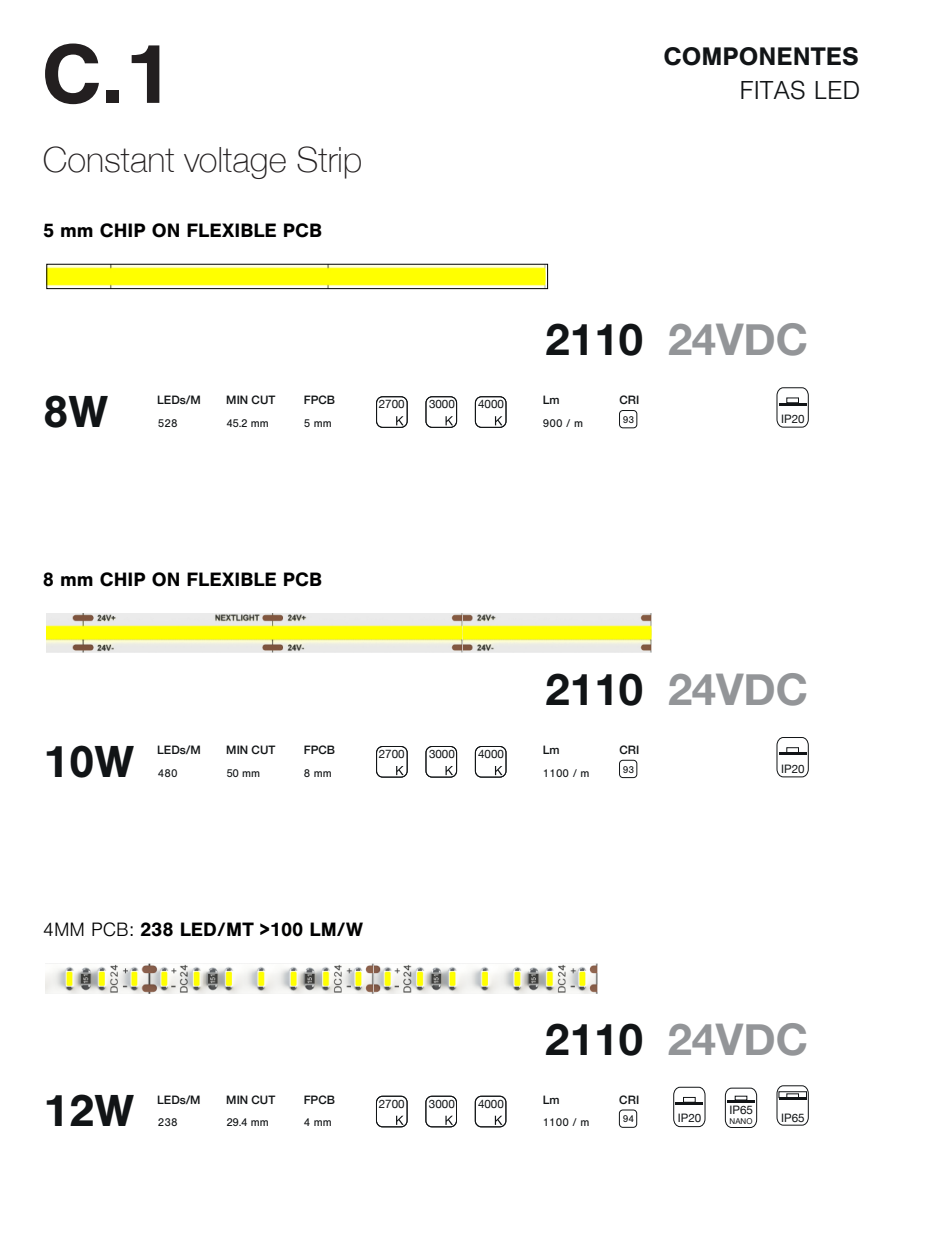
<style>
.page{position:relative;width:925px;height:1255px;background:#fff}
.page>*{position:absolute;margin:0;border:0;box-sizing:border-box;transform-origin:0 0}
.t1{font:700 87px "Nimbus San";color:#231f20}
.t2{font:700 46.5px "Nimbus San";color:#111416}
.t3{font:700 43.65px "Helvetica Neue";color:#939598}
.t4{font:100 34.8px "Helvetica Neue";color:#231f20}
.t5{font:300 27px "Nimbus San";color:#111416}
.t6{font:700 26.4px "Nimbus San";color:#111416}
.t7{font:700 20.1px "Nimbus San";color:#000001}
.t8{font:500 11.7px "Helvetica Neue";color:#111416}
.t9{font:11.7px "Helvetica Neue";color:#111416}
.t10{font:11.7px "Nimbus San";letter-spacing:.01em;color:#111416}
.t11{font:10.2px "Nimbus San";color:#111416}
.t12{font:7.95px "Helvetica Neue";color:#111416}
.s1{color:#111416}
.s2{font-weight:300}
</style>
<div class="page">
<div style="left:619px;top:1109px;width:18px;height:18px;border:1px solid #111416;border-radius:3px"></div>
<svg style="left:725px;top:1087px;width:32px;height:40px"></svg>
<hr style="left:727px;top:1099px;width:28px;height:2px;background:#111416">
<svg style="left:673px;top:1086px;width:32px;height:40px"></svg>
<div style="left:683px;top:1097px;width:12px;height:5px;border:1px solid #111416"></div>
<hr style="left:675px;top:1102px;width:28px;height:2px;background:#111416">
<svg style="left:776px;top:1085px;width:33px;height:40px"></svg>
<hr style="left:779px;top:1097px;width:27px;height:2px;background:#111416">
<div style="left:779px;top:1091px;width:28px;height:6px;border:1px solid #111416"></div>
<div style="left:426px;top:1095px;width:31px;height:31px;border:1px solid #111416;border-radius:6px"></div>
<div style="left:426px;top:1096px;width:30px;height:30px;border:1px solid #111416;border-radius:6px"></div>
<svg style="left:445px;top:1115px;width:8px;height:9px"></svg>
<div style="left:475px;top:1095px;width:31px;height:31px;border:1px solid #111416;border-radius:6px"></div>
<svg style="left:495px;top:1115px;width:7px;height:9px"></svg>
<div style="left:376px;top:1095px;width:31px;height:31px;border:1px solid #111416;border-radius:6px"></div>
<div style="left:376px;top:1096px;width:31px;height:30px;border:1px solid #111416;border-radius:6px"></div>
<svg style="left:396px;top:1115px;width:8px;height:9px"></svg>
<img style="left:374px;top:963px;width:223px;height:30px">
<img style="left:45px;top:963px;width:329px;height:30px">
<div style="left:619px;top:410px;width:18px;height:18px;border:1px solid #111416;border-radius:3px"></div>
<svg style="left:776px;top:387px;width:33px;height:40px"></svg>
<hr style="left:778px;top:403px;width:28px;height:2px;background:#111416">
<div style="left:426px;top:396px;width:31px;height:31px;border:1px solid #111416;border-radius:6px"></div>
<svg style="left:445px;top:416px;width:8px;height:9px"></svg>
<div style="left:475px;top:396px;width:31px;height:31px;border:1px solid #111416;border-radius:6px"></div>
<svg style="left:495px;top:416px;width:7px;height:9px"></svg>
<div style="left:376px;top:396px;width:31px;height:31px;border:1px solid #111416;border-radius:6px"></div>
<svg style="left:396px;top:416px;width:8px;height:9px"></svg>
<img style="left:49px;top:266px;width:496px;height:21px">
<div style="left:47px;top:264px;width:501px;height:25px;border:1px solid #000001"></div>
<img style="left:462px;top:613px;width:190px;height:39px">
<img style="left:47px;top:613px;width:415px;height:39px">
<div style="left:619px;top:760px;width:18px;height:17px;border:1px solid #111416;border-radius:3px"></div>
<svg style="left:776px;top:737px;width:33px;height:40px"></svg>
<div style="left:786px;top:747px;width:13px;height:5px;border:1px solid #111416"></div>
<hr style="left:778px;top:752px;width:28px;height:3px;background:#111416">
<div style="left:426px;top:746px;width:31px;height:31px;border:1px solid #111416;border-radius:6px"></div>
<svg style="left:445px;top:766px;width:8px;height:9px"></svg>
<div style="left:475px;top:746px;width:31px;height:31px;border:1px solid #111416;border-radius:6px"></div>
<svg style="left:495px;top:766px;width:7px;height:9px"></svg>
<div style="left:376px;top:746px;width:31px;height:31px;border:1px solid #111416;border-radius:6px"></div>
<svg style="left:396px;top:766px;width:8px;height:9px"></svg>
<h1 class="t1" style="left:41px;top:25px;width:133px">C.1</h1>
<h3 class="t6" style="left:663px;top:41px;width:197px">COMPONENTES</h3>
<h3 class="t5" style="left:739px;top:76px;width:122px">FITAS LED</h3>
<h3 class="t4" style="left:43px;top:133px;width:321px">Constant voltage Strip</h3>
<p class="t7" style="left:43px;top:218px;width:281px">5 mm CHIP ON FLEXIBLE PCB</p>
<h2 class="t2" style="left:43px;top:385px;width:67px">8W</h2>
<p class="t8" style="left:157px;top:390px;width:45px">LEDs/M</p>
<p class="t10" style="left:158px;top:416px;width:22px">528</p>
<p class="t8" style="left:226px;top:390px;width:51px">MIN CUT</p>
<p class="t10" style="left:226px;top:416px;width:44px">45.2 mm</p>
<p class="t8" style="left:304px;top:390px;width:33px">FPCB</p>
<p class="t10" style="left:304px;top:416px;width:30px">5 mm</p>
<p class="t9" style="left:379px;top:395px;width:27px">2700</p>
<p class="t9" style="left:429px;top:395px;width:27px">3000</p>
<p class="t9" style="left:478px;top:395px;width:27px">4000</p>
<h3 class="t3" style="left:545px;top:305px;width:264px"><span class="s1">2110</span> 24VDC</h3>
<p class="t8" style="left:543px;top:390px;width:18px">Lm</p>
<p class="t10" style="left:543px;top:416px;width:42px">900 / m</p>
<p class="t8" style="left:619px;top:390px;width:22px">CRI</p>
<p class="t11" style="left:623px;top:414px;width:13px">93</p>
<p class="t9" style="left:781px;top:410px;width:25px">IP20</p>
<p class="t7" style="left:43px;top:568px;width:281px">8 mm CHIP ON FLEXIBLE PCB</p>
<h2 class="t2" style="left:43px;top:735px;width:93px">10W</h2>
<p class="t8" style="left:157px;top:740px;width:45px">LEDs/M</p>
<p class="t10" style="left:158px;top:766px;width:22px">480</p>
<p class="t8" style="left:226px;top:740px;width:51px">MIN CUT</p>
<p class="t10" style="left:226px;top:766px;width:35px">50 mm</p>
<p class="t8" style="left:304px;top:740px;width:33px">FPCB</p>
<p class="t10" style="left:304px;top:766px;width:30px">8 mm</p>
<p class="t9" style="left:379px;top:745px;width:27px">2700</p>
<p class="t9" style="left:429px;top:745px;width:27px">3000</p>
<p class="t9" style="left:478px;top:745px;width:27px">4000</p>
<h3 class="t3" style="left:545px;top:655px;width:264px"><span class="s1">2110</span> 24VDC</h3>
<p class="t8" style="left:543px;top:740px;width:18px">Lm</p>
<p class="t10" style="left:543px;top:766px;width:48px">1100 / m</p>
<p class="t8" style="left:619px;top:740px;width:22px">CRI</p>
<p class="t11" style="left:623px;top:763px;width:13px">93</p>
<p class="t9" style="left:781px;top:760px;width:25px">IP20</p>
<p class="t7" style="left:43px;top:918px;width:322px"><span class="s2">4MM PCB:</span> 238 LED/MT &gt;100 LM/W</p>
<h3 class="t3" style="left:545px;top:1004px;width:264px"><span class="s1">2110</span> 24VDC</h3>
<h2 class="t2" style="left:43px;top:1084px;width:93px">12W</h2>
<p class="t8" style="left:157px;top:1090px;width:45px">LEDs/M</p>
<p class="t10" style="left:158px;top:1116px;width:22px">238</p>
<p class="t8" style="left:226px;top:1090px;width:51px">MIN CUT</p>
<p class="t10" style="left:226px;top:1116px;width:44px">29.4 mm</p>
<p class="t8" style="left:304px;top:1090px;width:33px">FPCB</p>
<p class="t10" style="left:304px;top:1116px;width:30px">4 mm</p>
<p class="t9" style="left:379px;top:1094px;width:27px">2700</p>
<p class="t9" style="left:429px;top:1094px;width:27px">3000</p>
<p class="t9" style="left:478px;top:1094px;width:27px">4000</p>
<p class="t8" style="left:543px;top:1090px;width:18px">Lm</p>
<p class="t10" style="left:543px;top:1116px;width:48px">1100 / m</p>
<p class="t8" style="left:619px;top:1090px;width:22px">CRI</p>
<p class="t11" style="left:623px;top:1113px;width:13px">94</p>
<p class="t9" style="left:729px;top:1101px;width:25px">IP65</p>
<p class="t9" style="left:678px;top:1109px;width:25px">IP20</p>
<p class="t12" style="left:729px;top:1115px;width:24px">NANO</p>
<p class="t9" style="left:781px;top:1109px;width:25px">IP65</p>
</div>
